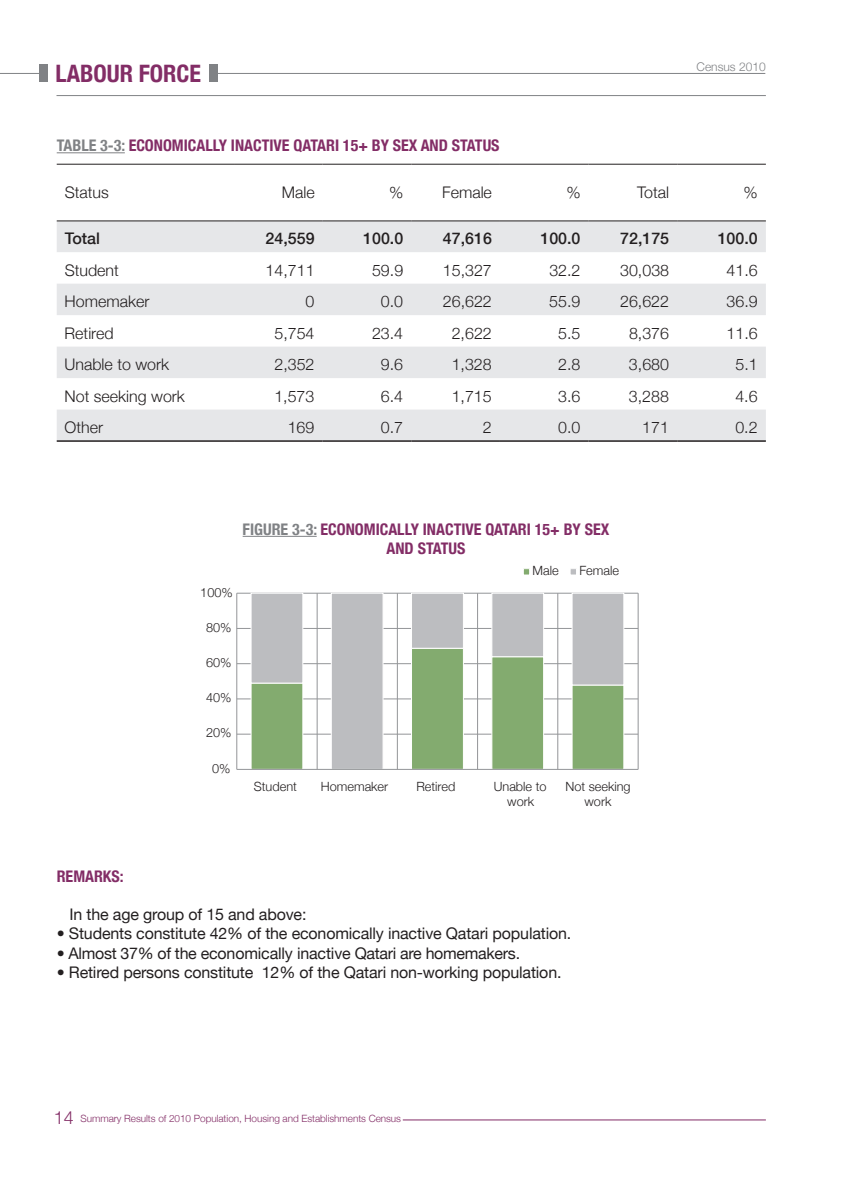
<style>
.page{position:relative;width:851px;height:1191px;background:#fff}
.page>*{position:absolute;margin:0;border:0;box-sizing:border-box;transform-origin:0 0}
.t1{font:700 condensed 24px "Helvetica Neue";color:#832d66}
.t2{font:300 18px "Helvetica Neue";color:#832d66}
.t3{font:300 16px "Helvetica Neue";color:#231f20}
.t4{font:16px/19.2px "Helvetica Neue";letter-spacing:-.01em;color:#231f20}
.t5{font:700 condensed 16px "Helvetica Neue";color:#832d66}
.t6{font:500 16px "Helvetica Neue";color:#231f20}
.t7{font:700 condensed 16px "Helvetica Neue";color:#808285}
.t8{font:300 12.8px/14.4px "Helvetica Neue";color:#231f20;text-align:center}
.t9{font:300 12px "Helvetica Neue";color:#808285}
.t10{font:300 10px "Helvetica Neue";letter-spacing:-.005em;color:#832d66}
.s1{color:#832d66}
.s2{color:#808285}
</style>
<div class="page">
<hr style="left:214px;top:73px;width:551px;height:1px;background:#808285">
<hr style="left:0;top:73px;width:42px;height:1px;background:#808285">
<div style="left:209px;top:65px;width:9px;height:17px;background:#808285"></div>
<div style="left:39px;top:65px;width:9px;height:17px;background:#808285"></div>
<svg style="left:57px;top:221px;width:708px;height:219px;fill:#e6e7e9"></svg>
<hr style="left:57px;top:220px;width:177px;height:1px;background:#231f20">
<hr style="left:234px;top:220px;width:88px;height:1px;background:#231f20">
<hr style="left:322px;top:220px;width:89px;height:1px;background:#231f20">
<hr style="left:411px;top:220px;width:89px;height:1px;background:#231f20">
<hr style="left:500px;top:220px;width:88px;height:1px;background:#231f20">
<hr style="left:588px;top:220px;width:89px;height:1px;background:#231f20">
<hr style="left:677px;top:220px;width:88px;height:1px;background:#231f20">
<hr style="left:57px;top:440px;width:177px;height:2px;background:#231f20">
<hr style="left:234px;top:440px;width:88px;height:2px;background:#231f20">
<hr style="left:322px;top:440px;width:89px;height:2px;background:#231f20">
<hr style="left:411px;top:440px;width:89px;height:2px;background:#231f20">
<hr style="left:500px;top:440px;width:88px;height:2px;background:#231f20">
<hr style="left:588px;top:440px;width:89px;height:2px;background:#231f20">
<hr style="left:677px;top:440px;width:88px;height:2px;background:#231f20">
<hr style="left:57px;top:164px;width:177px;height:1px;background:#231f20">
<hr style="left:234px;top:164px;width:88px;height:1px;background:#231f20">
<hr style="left:322px;top:164px;width:89px;height:1px;background:#231f20">
<hr style="left:411px;top:164px;width:89px;height:1px;background:#231f20">
<hr style="left:500px;top:164px;width:88px;height:1px;background:#231f20">
<hr style="left:588px;top:164px;width:89px;height:1px;background:#231f20">
<hr style="left:677px;top:164px;width:88px;height:1px;background:#231f20">
<hr style="left:57px;top:152px;width:68px;height:1px;background:#808285">
<hr style="left:242px;top:536px;width:74px;height:1px;background:#808285">
<hr style="left:237px;top:734px;width:401px;height:1px;background:#939598">
<hr style="left:237px;top:698px;width:401px;height:1px;background:#939598">
<hr style="left:237px;top:663px;width:401px;height:1px;background:#939598">
<hr style="left:237px;top:628px;width:401px;height:1px;background:#939598">
<hr style="left:237px;top:593px;width:401px;height:1px;background:#939598">
<hr style="left:637px;top:593px;width:1px;height:176px;background:#939598">
<svg style="left:250px;top:592px;width:374px;height:177px"></svg>
<hr style="left:236px;top:593px;width:1px;height:176px;background:#939598">
<hr style="left:237px;top:769px;width:401px;height:1px;background:#939598">
<div style="left:523px;top:568px;width:6px;height:7px;background:#83ab6f"></div>
<div style="left:523px;top:568px;width:7px;height:7px;border:1px solid #fff"></div>
<div style="left:570px;top:568px;width:6px;height:7px;background:#bcbdc0"></div>
<div style="left:569px;top:568px;width:7px;height:7px;border:1px solid #fff"></div>
<hr style="left:56px;top:95px;width:709px;height:1px;background:#808285">
<hr style="left:403px;top:1119px;width:362px;height:1px;background:#832d66">
<h1 class="t1" style="left:56px;top:59px;width:97px">LABOUR FORCE</h1>
<p class="t9" style="left:696px;top:59px;width:71px">Census 2010</p>
<p class="t7" style="left:57px;top:136px;width:90px">TABLE 3-3: <span class="s1">ECONOM</span></p>
<p class="t5" style="left:184px;top:136px;width:61px">ICALLY INACT</p>
<p class="t5" style="left:269px;top:136px;width:230px">IVE QATARI 15+ BY SEX AND STATUS</p>
<p class="t3" style="left:65px;top:183px;width:46px">Status</p>
<p class="t3" style="left:282px;top:183px;width:34px">Male</p>
<p class="t3" style="left:389px;top:183px;width:16px">%</p>
<p class="t3" style="left:442px;top:183px;width:51px">Female</p>
<p class="t3" style="left:566px;top:183px;width:16px">%</p>
<p class="t3" style="left:637px;top:183px;width:34px">Total</p>
<p class="t6" style="left:65px;top:229px;width:37px">Total</p>
<p class="t6" style="left:265px;top:229px;width:50px">24,559</p>
<p class="t6" style="left:363px;top:229px;width:42px">100.0</p>
<p class="t6" style="left:443px;top:229px;width:50px">47,616</p>
<p class="t6" style="left:540px;top:229px;width:42px">100.0</p>
<p class="t6" style="left:620px;top:229px;width:50px">72,175</p>
<p class="t3" style="left:65px;top:260px;width:56px">Student</p>
<p class="t3" style="left:265px;top:260px;width:50px">14,711</p>
<p class="t3" style="left:372px;top:260px;width:33px">59.9</p>
<p class="t3" style="left:443px;top:260px;width:50px">15,327</p>
<p class="t3" style="left:549px;top:260px;width:33px">32.2</p>
<p class="t3" style="left:620px;top:260px;width:50px">30,038</p>
<p class="t3" style="left:65px;top:292px;width:86px">Homemaker</p>
<p class="t3" style="left:305px;top:292px;width:10px">0</p>
<p class="t3" style="left:381px;top:292px;width:24px">0.0</p>
<p class="t3" style="left:443px;top:292px;width:50px">26,622</p>
<p class="t3" style="left:549px;top:292px;width:33px">55.9</p>
<p class="t3" style="left:620px;top:292px;width:50px">26,622</p>
<p class="t3" style="left:65px;top:323px;width:50px">Retired</p>
<p class="t3" style="left:274px;top:323px;width:42px">5,754</p>
<p class="t3" style="left:372px;top:323px;width:33px">23.4</p>
<p class="t3" style="left:451px;top:323px;width:42px">2,622</p>
<p class="t3" style="left:558px;top:323px;width:24px">5.5</p>
<p class="t3" style="left:629px;top:323px;width:42px">8,376</p>
<p class="t3" style="left:65px;top:354px;width:106px">Unable to work</p>
<p class="t3" style="left:274px;top:354px;width:42px">2,352</p>
<p class="t3" style="left:381px;top:354px;width:24px">9.6</p>
<p class="t3" style="left:451px;top:354px;width:42px">1,328</p>
<p class="t3" style="left:558px;top:354px;width:24px">2.8</p>
<p class="t3" style="left:629px;top:354px;width:42px">3,680</p>
<p class="t3" style="left:65px;top:386px;width:122px">Not seeking work</p>
<p class="t3" style="left:274px;top:386px;width:42px">1,573</p>
<p class="t3" style="left:381px;top:386px;width:24px">6.4</p>
<p class="t3" style="left:451px;top:386px;width:42px">1,715</p>
<p class="t3" style="left:558px;top:386px;width:24px">3.6</p>
<p class="t3" style="left:629px;top:386px;width:42px">3,288</p>
<p class="t3" style="left:64px;top:417px;width:40px">Other</p>
<p class="t3" style="left:288px;top:417px;width:28px">169</p>
<p class="t3" style="left:381px;top:417px;width:24px">0.7</p>
<p class="t3" style="left:482px;top:417px;width:10px">2</p>
<p class="t3" style="left:558px;top:417px;width:24px">0.0</p>
<p class="t3" style="left:642px;top:417px;width:28px">171</p>
<p class="t7" style="left:242px;top:519px;width:38px">FIGURE</p>
<p class="t5" style="left:292px;top:519px;width:47px"><span class="s2">3-3:</span> ECONOM</p>
<p class="t5" style="left:375px;top:519px;width:61px">ICALLY INACT</p>
<p class="t5" style="left:461px;top:519px;width:149px">IVE QATARI 15+ BY SEX</p>
<p class="t5" style="left:386px;top:538px;width:79px">AND STATUS</p>
<p class="t8" style="left:200px;top:584px;width:34px">100%</p>
<p class="t8" style="left:206px;top:620px;width:27px">80%</p>
<p class="t8" style="left:206px;top:655px;width:27px">60%</p>
<p class="t8" style="left:206px;top:690px;width:27px">40%</p>
<p class="t8" style="left:206px;top:725px;width:27px">20%</p>
<p class="t8" style="left:212px;top:760px;width:20px">0%</p>
<p class="t8" style="left:254px;top:779px;width:45px">Student</p>
<p class="t8" style="left:321px;top:779px;width:69px">Homemaker</p>
<p class="t8" style="left:416px;top:779px;width:41px">Retired</p>
<p class="t8" style="left:532px;top:563px;width:28px">Male</p>
<p class="t8" style="left:579px;top:563px;width:41px">Female</p>
<p class="t8" style="left:493px;top:779px;width:54px">Unable to</p>
<p class="t8" style="left:507px;top:793px;width:28px">work</p>
<p class="t8" style="left:565px;top:779px;width:67px">Not seeking work</p>
<p class="t5" style="left:57px;top:866px;width:68px">REMARKS:</p>
<p class="t4" style="left:70px;top:904px;width:238px">In the age group of 15 and above:</p>
<p class="t4" style="left:57px;top:923px;width:516px">• Students constitute 42% of the economically inactive Qatari population.</p>
<p class="t4" style="left:262px;top:943px;width:301px;text-indent:-205px">• Almost 37% of the economically inactive Qatari are homemakers.<br>12% of the Qatari non-working population.</p>
<p class="t4" style="left:57px;top:962px;width:198px">• Retired persons constitute</p>
<p class="t3" style="left:743px;top:183px;width:16px">%</p>
<p class="t6" style="left:717px;top:229px;width:42px">100.0</p>
<p class="t3" style="left:726px;top:260px;width:33px">41.6</p>
<p class="t3" style="left:726px;top:292px;width:33px">36.9</p>
<p class="t3" style="left:726px;top:323px;width:33px">11.6</p>
<p class="t3" style="left:735px;top:354px;width:24px">5.1</p>
<p class="t3" style="left:735px;top:386px;width:24px">4.6</p>
<p class="t3" style="left:735px;top:417px;width:24px">0.2</p>
<p class="t2" style="left:54px;top:1106px;width:22px">14</p>
<p class="t10" style="left:81px;top:1112px;width:322px">Summary Results of 2010 Population, Housing and Establishments Census</p>
</div>
